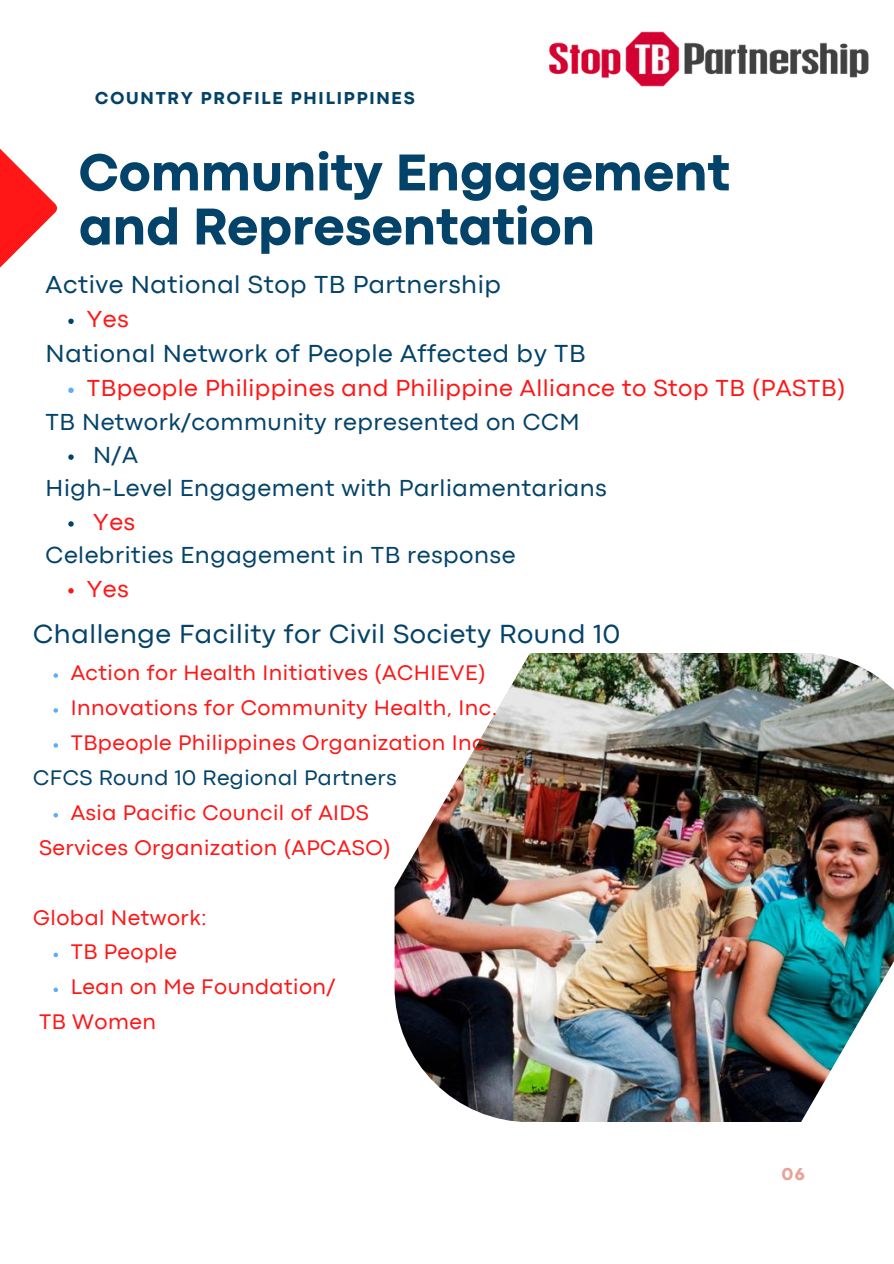
<style>
.page{position:relative;width:894px;height:1264px;background:#fff}
.page>*{position:absolute;margin:0;border:0;box-sizing:border-box;transform-origin:0 0}
.t1{font:800 54px/54px "Codec Pro";color:#044369}
.t2{font:27.3px "Codec Pro";letter-spacing:.02em;color:#044369}
.t3{font:25.65px "Codec Pro";letter-spacing:.02em;color:#044369}
.t4{font:24.15px "Codec Pro";letter-spacing:.02em;color:#044369}
.t5{font:24.15px "Codec Pro";letter-spacing:.02em;color:#ff1616}
.t6{font:22.05px/35px "Codec Pro";letter-spacing:.02em;color:#ff1616}
.t7{font:22.05px "Codec Pro";letter-spacing:.02em;color:#044369}
.t8{font:800 18px "Codec Pro";letter-spacing:.1em;color:#044369}
.t9{font:800 18px "Codec Pro";color:#e8a399}
</style>
<div class="page">
<svg style="left:0;top:148px;width:57px;height:120px"></svg>
<img style="left:394px;top:653px;width:499px;height:468px">
<img style="left:549px;top:31px;width:320px;height:56px">
<svg style="left:68px;top:318px;width:6px;height:6px"></svg>
<svg style="left:68px;top:387px;width:6px;height:6px"></svg>
<svg style="left:68px;top:454px;width:6px;height:6px"></svg>
<svg style="left:68px;top:521px;width:6px;height:5px"></svg>
<svg style="left:68px;top:588px;width:6px;height:5px"></svg>
<svg style="left:53px;top:673px;width:5px;height:4px"></svg>
<svg style="left:53px;top:708px;width:5px;height:4px"></svg>
<svg style="left:53px;top:743px;width:5px;height:4px"></svg>
<svg style="left:53px;top:813px;width:5px;height:4px"></svg>
<svg style="left:53px;top:952px;width:5px;height:5px"></svg>
<svg style="left:53px;top:987px;width:5px;height:5px"></svg>
<p class="t8" style="left:95px;top:92px;width:321px">COUNTRY PROFILE PHILIPPINES</p>
<h1 class="t1" style="left:79px;top:149px;width:652px">Community Engagement and Representation</h1>
<p class="t3" style="left:46px;top:275px;width:456px">Active National Stop TB Partnership</p>
<p class="t5" style="left:87px;top:310px;width:43px">Yes</p>
<p class="t3" style="left:46px;top:344px;width:541px">National Network of People Affected by TB</p>
<p class="t5" style="left:87px;top:379px;width:759px">TBpeople Philippines and Philippine Alliance to Stop TB (PASTB)</p>
<p class="t4" style="left:46px;top:413px;width:535px">TB Network/community represented on CCM</p>
<p class="t4" style="left:93px;top:446px;width:46px">N/A</p>
<p class="t4" style="left:46px;top:480px;width:562px">High-Level Engagement with Parliamentarians</p>
<p class="t5" style="left:93px;top:513px;width:43px">Yes</p>
<p class="t4" style="left:46px;top:546px;width:471px">Celebrities Engagement in TB response</p>
<p class="t5" style="left:87px;top:580px;width:43px">Yes</p>
<p class="t2" style="left:33px;top:624px;width:588px">Challenge Facility for Civil Society Round 10</p>
<p class="t6" style="left:71px;top:657px;width:428px">Action for Health Initiatives (ACHIEVE)<br>Innovations for Community Health, Inc.<br>TBpeople Philippines Organization Inc.</p>
<p class="t7" style="left:33px;top:769px;width:365px">CFCS Round 10 Regional Partners</p>
<p class="t6" style="left:71px;top:796px;width:300px">Asia Pacific Council of AIDS</p>
<p class="t6" style="left:39px;top:831px;width:353px">Services Organization (APCASO)</p>
<p class="t6" style="left:33px;top:901px;width:175px">Global Network:</p>
<p class="t6" style="left:71px;top:936px;width:266px">TB People<br>Lean on Me Foundation/</p>
<p class="t6" style="left:39px;top:1006px;width:118px">TB Women</p>
<p class="t9" style="left:781px;top:1167px;width:25px">06</p>
</div>
